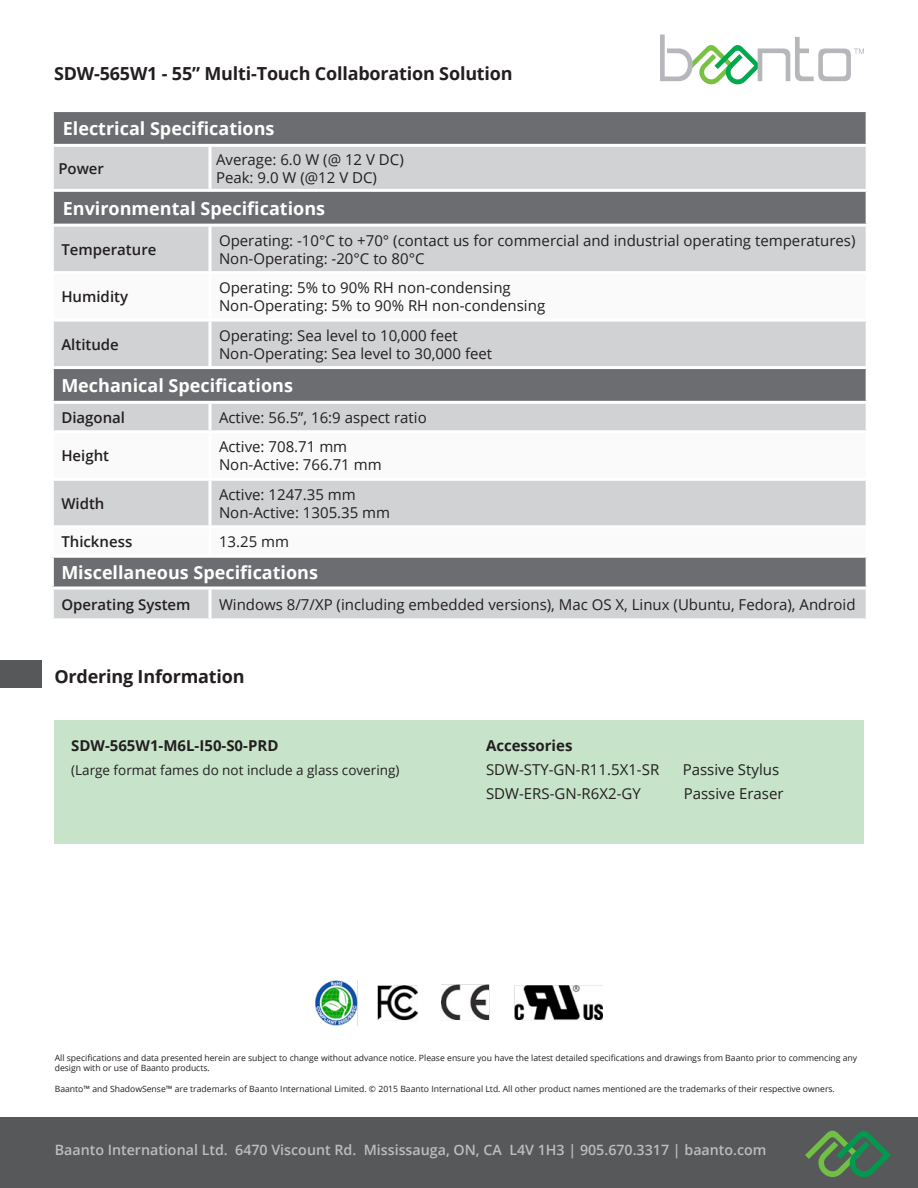
<style>
.page{position:relative;width:918px;height:1188px;background:#fff}
.page>*{position:absolute;margin:0;border:0;box-sizing:border-box;transform-origin:0 0}
.Baanto_product_sheet{font:700 18px "Open Sans";color:#fff}
.Baanto_product_sheet-2{font:700 18px "Open Sans";letter-spacing:-.01em;color:#231f20}
.Baanto_product_sheet-3{font:15px "Open Sans";color:#231f20}
.Baanto_product_sheet-4{font:600 15px "Open Sans";color:#231f20}
.Baanto_product_sheet-5{font:700 15px "Open Sans";color:#231f20}
.t1{font:600 14.25px "Open Sans";color:#bcbdc0}
.Baanto_product_sheet-6{font:13.5px "Open Sans";color:#231f20}
.Paragraph_OpenSans_8{font:8.7px/10.5px "Open Sans";color:#231f20}
</style>
<div class="page">
<div style="left:0;top:1118px;width:918px;height:70px;background:#57585a"></div>
<svg style="left:805px;top:1131px;width:86px;height:46px"></svg>
<div style="left:54px;top:112px;width:812px;height:32px;background:#6c6d70"></div>
<svg style="left:54px;top:147px;width:812px;height:124px;background:#b6b7b9"></svg>
<svg style="left:54px;top:322px;width:812px;height:203px;fill:#d1d2d4"></svg>
<div style="left:52px;top:556px;width:815px;height:32px;background:#6c6d70"></div>
<div style="left:54px;top:590px;width:812px;height:28px;background:#d1d2d4"></div>
<hr style="left:51px;top:430px;width:159px;height:3px;background:#fff">
<hr style="left:210px;top:430px;width:659px;height:3px;background:#fff">
<svg style="left:208px;top:147px;width:4px;height:42px"></svg>
<hr style="left:208px;top:404px;width:4px;height:26px;background:#f3f3f4">
<hr style="left:208px;top:433px;width:4px;height:45px;background:#fff">
<hr style="left:51px;top:224px;width:159px;height:3px;background:#fff">
<hr style="left:210px;top:224px;width:659px;height:3px;background:#fff">
<hr style="left:208px;top:227px;width:4px;height:44px;background:#f3f3f4">
<hr style="left:208px;top:322px;width:4px;height:44px;background:#f3f3f4">
<hr style="left:51px;top:366px;width:159px;height:3px;background:#fff">
<hr style="left:210px;top:366px;width:659px;height:3px;background:#fff">
<hr style="left:51px;top:401px;width:159px;height:3px;background:#fff">
<hr style="left:210px;top:401px;width:659px;height:3px;background:#fff">
<hr style="left:51px;top:478px;width:159px;height:3px;background:#fff">
<hr style="left:210px;top:478px;width:659px;height:3px;background:#fff">
<hr style="left:208px;top:481px;width:4px;height:44px;background:#f3f3f4">
<hr style="left:51px;top:555px;width:159px;height:3px;background:#fff">
<hr style="left:51px;top:558px;width:3px;height:29px;background:#fff">
<hr style="left:210px;top:555px;width:659px;height:3px;background:#fff">
<hr style="left:866px;top:558px;width:3px;height:29px;background:#fff">
<hr style="left:51px;top:587px;width:159px;height:3px;background:#fff">
<hr style="left:210px;top:587px;width:659px;height:3px;background:#fff">
<hr style="left:208px;top:590px;width:4px;height:28px;background:#f3f3f4">
<hr style="left:51px;top:189px;width:159px;height:3px;background:#fff">
<hr style="left:210px;top:189px;width:659px;height:3px;background:#fff">
<svg style="left:660px;top:35px;width:204px;height:49px"></svg>
<div style="left:0;top:660px;width:41px;height:28px;background:#57585a"></div>
<div style="left:54px;top:721px;width:810px;height:123px;background:#c7e4ca"></div>
<img style="left:315px;top:981px;width:288px;height:44px">
<p class="Baanto_product_sheet-2" style="left:54px;top:61px;width:460px">SDW-565W1 - 55” Multi-Touch Collaboration Solution</p>
<p class="Baanto_product_sheet" style="left:63px;top:116px;width:213px">Electrical Specifications</p>
<p class="Baanto_product_sheet-4" style="left:58px;top:158px;width:47px">Power</p>
<p class="Baanto_product_sheet-3" style="left:216px;top:149px;width:189px">Average: 6.0 W (@ 12 V DC)</p>
<p class="Baanto_product_sheet-3" style="left:216px;top:167px;width:163px">Peak: 9.0 W (@12 V DC)</p>
<p class="Baanto_product_sheet" style="left:63px;top:195px;width:264px">Environmental Specifications</p>
<p class="Baanto_product_sheet-4" style="left:61px;top:239px;width:97px">Temperature</p>
<p class="Baanto_product_sheet-3" style="left:219px;top:230px;width:638px">Operating: -10°C to +70° (contact us for commercial and industrial operating temperatures)</p>
<p class="Baanto_product_sheet-3" style="left:219px;top:248px;width:207px">Non-Operating: -20°C to 80°C</p>
<p class="Baanto_product_sheet-4" style="left:61px;top:286px;width:68px">Humidity</p>
<p class="Baanto_product_sheet-3" style="left:219px;top:277px;width:293px">Operating: 5% to 90% RH non-condensing</p>
<p class="Baanto_product_sheet-3" style="left:219px;top:295px;width:328px">Non-Operating: 5% to 90% RH non-condensing</p>
<p class="Baanto_product_sheet-4" style="left:61px;top:334px;width:59px">Altitude</p>
<p class="Baanto_product_sheet-3" style="left:219px;top:325px;width:240px">Operating: Sea level to 10,000 feet</p>
<p class="Baanto_product_sheet-3" style="left:219px;top:343px;width:275px">Non-Operating: Sea level to 30,000 feet</p>
<p class="Baanto_product_sheet" style="left:61px;top:373px;width:233px">Mechanical Specifications</p>
<p class="Baanto_product_sheet-4" style="left:61px;top:407px;width:65px">Diagonal</p>
<p class="Baanto_product_sheet-3" style="left:219px;top:407px;width:209px">Active: 56.5”, 16:9 aspect ratio</p>
<p class="Baanto_product_sheet-4" style="left:61px;top:446px;width:49px">Height</p>
<p class="Baanto_product_sheet-3" style="left:219px;top:437px;width:130px">Active: 708.71 mm</p>
<p class="Baanto_product_sheet-3" style="left:219px;top:455px;width:164px">Non-Active: 766.71 mm</p>
<p class="Baanto_product_sheet-4" style="left:61px;top:493px;width:45px">Width</p>
<p class="Baanto_product_sheet-3" style="left:219px;top:484px;width:138px">Active: 1247.35 mm</p>
<p class="Baanto_product_sheet-3" style="left:219px;top:502px;width:173px">Non-Active: 1305.35 mm</p>
<p class="Baanto_product_sheet-4" style="left:61px;top:532px;width:72px">Thickness</p>
<p class="Baanto_product_sheet-3" style="left:219px;top:532px;width:72px">13.25 mm</p>
<p class="Baanto_product_sheet" style="left:61px;top:560px;width:258px">Miscellaneous Specifications</p>
<p class="Baanto_product_sheet-4" style="left:61px;top:594px;width:131px">Operating System</p>
<p class="Baanto_product_sheet-3" style="left:219px;top:594px;width:638px">Windows 8/7/XP (including embedded versions), Mac OS X, Linux (Ubuntu, Fedora), Android</p>
<p class="Baanto_product_sheet-2" style="left:54px;top:663px;width:192px">Ordering Information</p>
<p class="Baanto_product_sheet-5" style="left:71px;top:735px;width:209px">SDW-565W1-M6L-I50-S0-PRD</p>
<p class="Baanto_product_sheet-6" style="left:71px;top:760px;width:330px">(Large format fames do not include a glass covering)</p>
<p class="Baanto_product_sheet-5" style="left:486px;top:735px;width:88px">Accessories</p>
<p class="Baanto_product_sheet-3" style="left:486px;top:759px;width:175px">SDW-STY-GN-R11.5X1-SR</p>
<p class="Baanto_product_sheet-3" style="left:683px;top:759px;width:98px">Passive Stylus</p>
<p class="Baanto_product_sheet-3" style="left:486px;top:783px;width:156px">SDW-ERS-GN-R6X2-GY</p>
<p class="Baanto_product_sheet-3" style="left:684px;top:783px;width:101px">Passive Eraser</p>
<p class="Paragraph_OpenSans_8" style="left:55px;top:1052px;width:804px">All specifications and data presented herein are subject to change without advance notice. Please ensure you have the latest detailed specifications and drawings from Baanto prior to commencing any design with or use of Baanto products.</p>
<p class="Paragraph_OpenSans_8" style="left:55px;top:1084px;width:782px">Baanto™ and ShadowSense™ are trademarks of Baanto International Limited. © 2015 Baanto International Ltd. All other product names mentioned are the trademarks of their respective owners.</p>
<p class="t1" style="left:55px;top:1140px;width:713px">Baanto International Ltd. 6470 Viscount Rd. Mississauga, ON, CA L4V 1H3 | 905.670.3317 | baanto.com</p>
</div>
